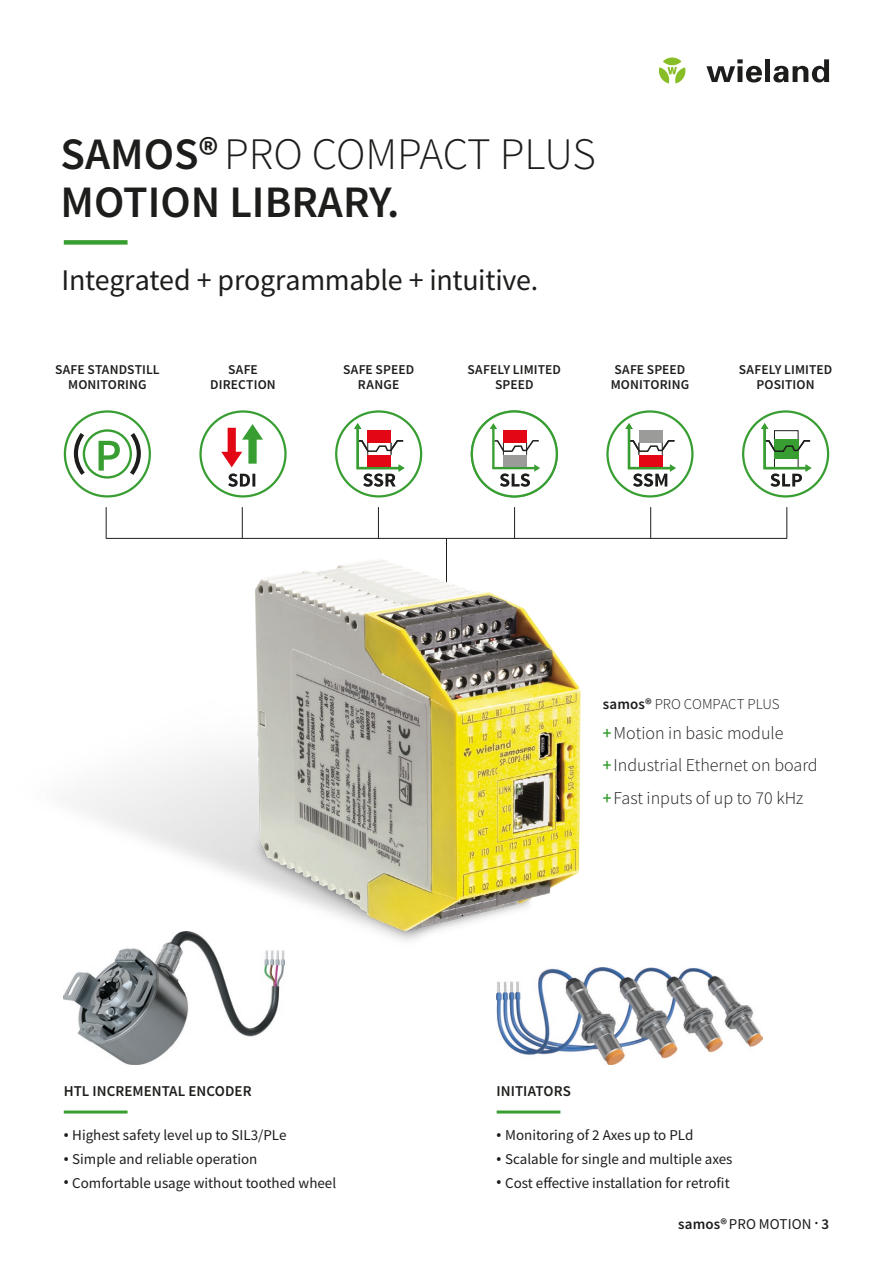
<style>
.page{position:relative;width:893px;height:1263px;background:#fff}
.page>*{position:absolute;margin:0;border:0;box-sizing:border-box;transform-origin:0 0}
.t1{font:600 45px/48px "Source Sans Pro";color:#1d1d1b}
.t2{font:30px "Source Sans Pro";letter-spacing:-.01em;color:#1d1d1b}
.t3{font:300 18px/32.5px "Source Sans Pro";color:#1d1d1b}
.t4{font:15px "Source Sans Pro";color:#1d1d1b}
.t5{font:600 15px "Source Sans Pro";letter-spacing:.005em;color:#1d1d1b}
.t6{font:300 15px "Source Sans Pro";letter-spacing:-.01em;color:#1d1d1b}
.t7{font:600 13.5px/15px "Source Sans Pro";letter-spacing:.01em;color:#1d1d1b;text-align:center}
.s1{font-weight:300}
.s2{font-weight:600}
.s3{font-weight:600;color:#389e32}
</style>
<div class="page">
<hr style="left:446px;top:538px;width:1px;height:50px;background:#1d1d1b">
<img style="left:74px;top:560px;width:507px;height:381px">
<hr style="left:106px;top:507px;width:1px;height:31px;background:#1d1d1b">
<hr style="left:242px;top:507px;width:1px;height:31px;background:#1d1d1b">
<hr style="left:378px;top:507px;width:1px;height:31px;background:#1d1d1b">
<hr style="left:514px;top:507px;width:1px;height:31px;background:#1d1d1b">
<hr style="left:650px;top:507px;width:1px;height:31px;background:#1d1d1b">
<hr style="left:786px;top:507px;width:1px;height:31px;background:#1d1d1b">
<hr style="left:106px;top:538px;width:681px;height:1px;background:#1d1d1b">
<img style="left:497px;top:967px;width:266px;height:98px">
<img style="left:64px;top:931px;width:220px;height:134px">
<div style="left:64px;top:410px;width:87px;height:87px;border:2px solid #389e32;border-radius:50%"></div>
<svg style="left:72px;top:428px;width:17px;height:51px"></svg>
<svg style="left:126px;top:428px;width:17px;height:51px"></svg>
<svg style="left:84px;top:430px;width:47px;height:47px"></svg>
<div style="left:83px;top:429px;width:49px;height:50px;border:2px solid #389e32;border-radius:50%"></div>
<svg style="left:99px;top:441px;width:21px;height:30px"></svg>
<div style="left:335px;top:410px;width:87px;height:87px;border:2px solid #389e32;border-radius:50%"></div>
<svg style="left:354px;top:423px;width:50px;height:64px"></svg>
<div style="left:199px;top:410px;width:88px;height:87px;border:2px solid #389e32;border-radius:50%"></div>
<svg style="left:221px;top:424px;width:42px;height:43px"></svg>
<svg style="left:228px;top:473px;width:27px;height:14px"></svg>
<div style="left:471px;top:410px;width:87px;height:87px;border:2px solid #389e32;border-radius:50%"></div>
<svg style="left:490px;top:423px;width:50px;height:64px"></svg>
<div style="left:606px;top:410px;width:87px;height:87px;border:2px solid #389e32;border-radius:50%"></div>
<svg style="left:625px;top:423px;width:51px;height:64px"></svg>
<div style="left:742px;top:410px;width:87px;height:87px;border:2px solid #389e32;border-radius:50%"></div>
<svg style="left:761px;top:423px;width:50px;height:64px"></svg>
<div style="left:64px;top:240px;width:64px;height:5px;background:#389e32"></div>
<hr style="left:64px;top:1110px;width:64px;height:3px;background:#389e32">
<hr style="left:497px;top:1110px;width:63px;height:3px;background:#389e32">
<div style="left:663px;top:58px;width:18px;height:7px;background:#87bd25;border-radius:50%"></div>
<svg style="left:659px;top:67px;width:27px;height:17px"></svg>
<svg style="left:706px;top:59px;width:56px;height:23px"></svg>
<div style="left:765px;top:59px;width:5px;height:23px;background:#1d1d1b"></div>
<svg style="left:773px;top:59px;width:56px;height:23px"></svg>
<h1 class="t1" style="left:61px;top:129px;width:537px">SAMOS®<span class="s1">PRO COMPACT PLUS<br></span>MOTION LIBRARY.</h1>
<h2 class="t2" style="left:62px;top:261px;width:478px">Integrated + programmable + intuitive.</h2>
<p class="t7" style="left:55px;top:362px;width:106px">SAFE STANDSTILL<br>MONITORING</p>
<p class="t7" style="left:210px;top:362px;width:67px">SAFE<br>DIRECTION</p>
<p class="t7" style="left:739px;top:362px;width:95px">SAFELY LIMITED<br>POSITION</p>
<p class="t7" style="left:343px;top:362px;width:72px">SAFE SPEED<br>RANGE</p>
<p class="t7" style="left:611px;top:362px;width:80px;text-align:left">SAFE SPEED<br>MONITORING</p>
<p class="t7" style="left:468px;top:362px;width:95px">SAFELY LIMITED<br>SPEED</p>
<p class="t6" style="left:603px;top:694px;width:178px"><span class="s2">samos®</span> PRO COMPACT PLUS</p>
<p class="t3" style="left:603px;top:716px;width:216px"><span class="s3">+</span>Motion in basic module <span class="s3">+</span>Industrial Ethernet on board <span class="s3">+</span>Fast inputs of up to 70 kHz</p>
<p class="t5" style="left:64px;top:1081px;width:189px">HTL INCREMENTAL ENCODER</p>
<p class="t5" style="left:497px;top:1081px;width:76px">INITIATORS</p>
<p class="t4" style="left:64px;top:1126px;width:224px"><span class="s2">•</span> Highest safety level up to SIL3/PLe</p>
<p class="t4" style="left:64px;top:1149px;width:195px"><span class="s2">•</span> Simple and reliable operation</p>
<p class="t4" style="left:64px;top:1173px;width:274px"><span class="s2">•</span> Comfortable usage without toothed wheel</p>
<p class="t4" style="left:497px;top:1126px;width:198px"><span class="s2">•</span> Monitoring of 2 Axes up to PLd</p>
<p class="t4" style="left:497px;top:1149px;width:237px"><span class="s2">•</span> Scalable for single and multiple axes</p>
<p class="t4" style="left:497px;top:1173px;width:235px"><span class="s2">•</span> Cost effective installation for retrofit</p>
<p class="t4" style="left:678px;top:1214px;width:152px"><span class="s2">samos®</span>PRO MOTION <sup>.</sup> <span class="s2">3</span></p>
</div>
